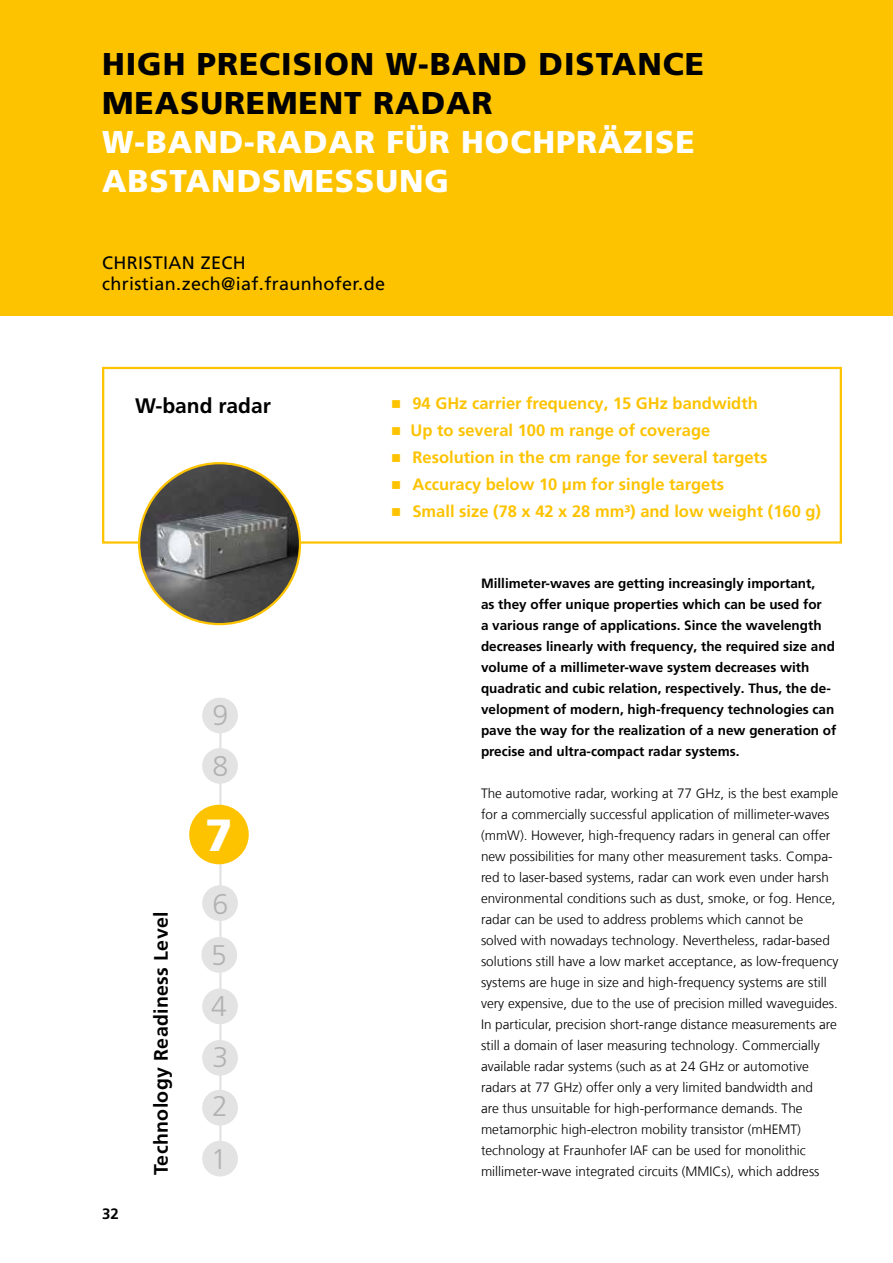
<style>
.page{position:relative;width:893px;height:1263px;background:#fff}
.page>*{position:absolute;margin:0;border:0;box-sizing:border-box;transform-origin:0 0}
.t1{font:900 45px "Frutiger";color:#fff}
.t2{font:900 31.5px "Frutiger LT Com";letter-spacing:.03em;color:#000}
.t3{font:900 31.5px/39px "Frutiger LT Com";letter-spacing:.03em;color:#fff}
.t4{font:300 28.5px/50.6px "Frutiger";color:#b3b2b2}
.t5{font:300 28.5px "Frutiger";color:#fff}
.t6{font:700 21px "Frutiger LT Com";color:#000}
.t7{font:700 19.5px "Frutiger LT Com";letter-spacing:.02em;color:#000}
.t8{font:18px/21px "Frutiger LT Com";letter-spacing:.02em;color:#000}
.t9{font:700 16.5px "Frutiger LT Com";color:#fdc300}
.t10{font:700 15px "Frutiger LT Com";color:#000}
.t11{font:300 13.5px/21px "Frutiger LT Com";color:#000}
.t12{font:700 13.5px/21px "Frutiger LT Com";color:#000}
</style>
<div class="page">
<div style="left:0;top:0;width:893px;height:315px;background:#fdc300"></div>
<div style="left:102px;top:367px;width:740px;height:177px;border:2px solid #fdc300"></div>
<img style="left:139px;top:463px;width:161px;height:161px;border-radius:80px">
<hr style="left:219px;top:714px;width:3px;height:442px;background:#e3e3e3">
<div style="left:202px;top:698px;width:36px;height:35px;background:#e3e3e3;border-radius:50%"></div>
<div style="left:202px;top:748px;width:36px;height:36px;background:#e3e3e3;border-radius:50%"></div>
<div style="left:202px;top:885px;width:36px;height:36px;background:#e3e3e3;border-radius:50%"></div>
<div style="left:201px;top:937px;width:36px;height:36px;background:#e3e3e3;border-radius:50%"></div>
<div style="left:202px;top:988px;width:36px;height:36px;background:#e3e3e3;border-radius:50%"></div>
<div style="left:202px;top:1040px;width:36px;height:36px;background:#e3e3e3;border-radius:50%"></div>
<div style="left:202px;top:1090px;width:36px;height:35px;background:#e3e3e3;border-radius:50%"></div>
<div style="left:202px;top:1141px;width:36px;height:35px;background:#e3e3e3;border-radius:50%"></div>
<div style="left:189px;top:805px;width:60px;height:59px;background:#fdc300;border-radius:50%"></div>
<h2 class="t2" style="left:102px;top:45px;width:136px">HIGH PRECISION</h2>
<h2 class="t2" style="left:386px;top:45px;width:274px">W-BAND DISTANCE</h2>
<h2 class="t2" style="left:102px;top:84px;width:100px">MEASURE</h2>
<h2 class="t2" style="left:266px;top:84px;width:54px">MENT</h2>
<h2 class="t2" style="left:373px;top:84px;width:118px">RADAR</h2>
<h2 class="t3" style="left:102px;top:122px;width:540px">W-BAND-RADAR für HOCHPRÄZISE<br>ABSTANDSMESSUNG</h2>
<h3 class="t8" style="left:102px;top:252px;width:284px;text-indent:80px">n zech christian.zech@iaf.fraunhofer.de</h3>
<h3 class="t8" style="left:102px;top:252px;width:35px">christia</h3>
<h3 class="t6" style="left:135px;top:393px;width:137px">W-band radar</h3>
<p class="t10" style="left:102px;top:1205px;width:18px">32</p>
<h3 class="t7" style="left:150px;top:1175px;width:265px;rotate:-90deg">Technology Readiness Level</h3>
<h3 class="t4" style="left:212px;top:689px;width:17px;line-height:51px">9<br>8</h3>
<h3 class="t5" style="left:211px;top:801px;width:17px">7</h3>
<h1 class="t1" style="left:205px;top:808px;width:29px">7</h1>
<h3 class="t4" style="left:211px;top:878px;width:19px;text-align:justify">6<br>5<br>4<br>3<br>2</h3>
<h3 class="t4" style="left:211px;top:1133px;width:17px">1</h3>
<p class="t9" style="left:391px;top:394px;width:368px">■ 94 GHz carrier frequency, 15 GHz bandwidth</p>
<p class="t9" style="left:391px;top:421px;width:321px">■ Up to several 100 m range of coverage</p>
<p class="t9" style="left:391px;top:448px;width:378px">■ Resolution in the cm range for several targets</p>
<p class="t9" style="left:391px;top:475px;width:334px">■ Accuracy below 10 µm for single targets</p>
<p class="t9" style="left:391px;top:502px;width:431px">■ Small size (78 x 42 x 28 mm³) and low weight (160 g)</p>
<p class="t12" style="left:481px;top:573px;width:357px">Millimeter-waves are getting increasingly important,<br>as they offer unique properties which can be used for<br>a various range of applications. Since the wavelength decreases linearly with frequency, the required size and volume of a millimeter-wave system decreases with quadratic and cubic relation, respectively. Thus, the de&shy;velopment of modern, high-frequency technologies can pave the way for the realization of a new generation of precise and ultra-compact radar systems.</p>
<p class="t11" style="left:481px;top:783px;width:359px">The automotive radar, working at 77 GHz, is the best example for a commercially successful application of millimeter-waves (mmW). However, high-frequency radars in general can offer new possibilities for many other measurement tasks. Compa&shy;red to laser-based systems, radar can work even under harsh environmental conditions such as dust, smoke, or fog. Hence, radar can be used to address problems which cannot be solved with nowadays technology. Nevertheless, radar-based solutions still have a low market acceptance, as low-frequency systems are huge in size and high-frequency systems are still very expensive, due to the use of precision milled waveguides.<br>In particular, precision short-range distance measurements are still a domain of laser measuring technology. Commercially available radar systems (such as at 24 GHz or automotive radars at 77 GHz) offer only a very limited bandwidth and<br>are thus unsuitable for high-performance demands. The metamorphic high-electron mobility transistor (mHEMT) technology at Fraunhofer IAF can be used for monolithic</p>
<p class="t11" style="left:481px;top:1161px;width:340px">millimeter-wave integrated circuits (MMICs), which address</p>
</div>
